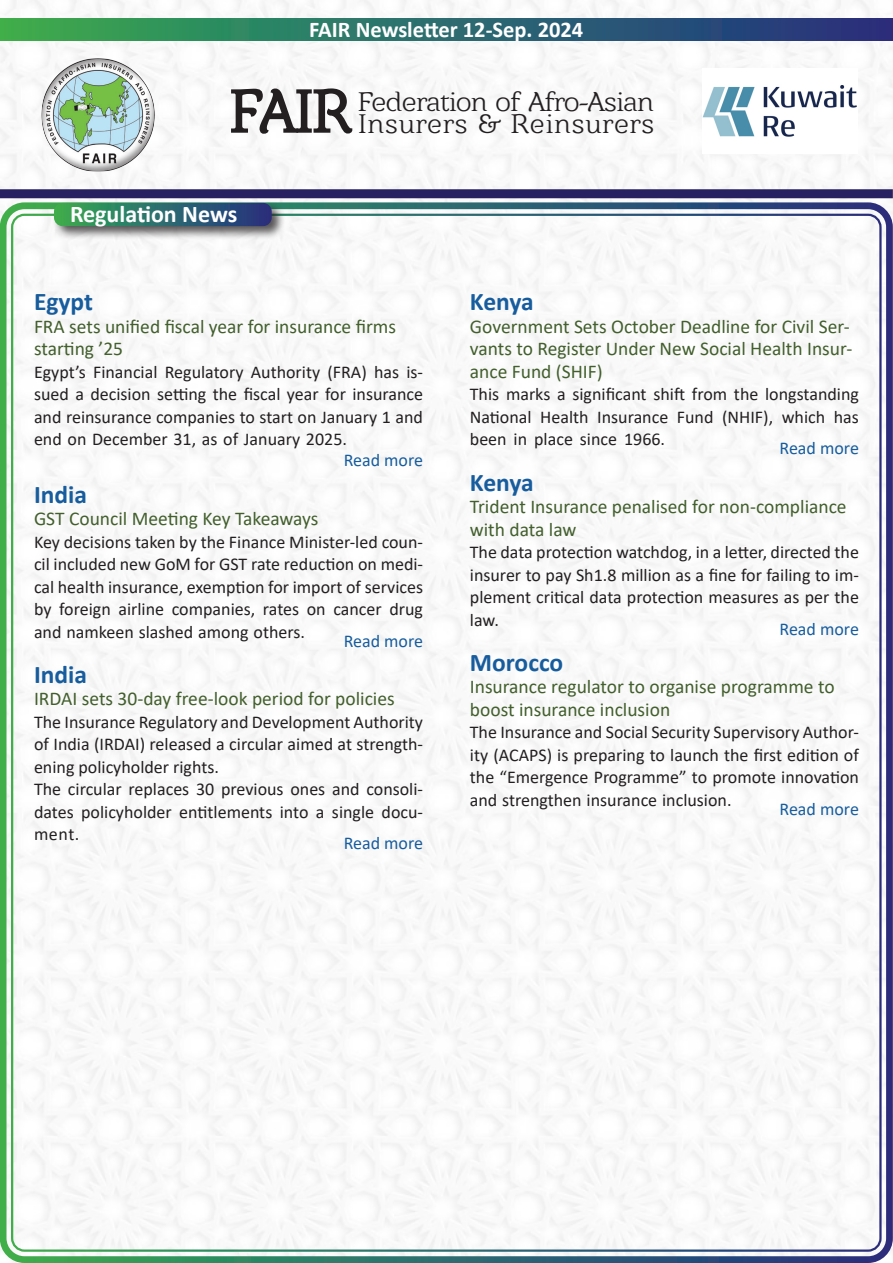
<style>
.page{position:relative;width:893px;height:1263px;background:#fff}
.page>*{position:absolute;margin:0;border:0;box-sizing:border-box;transform-origin:0 0}
.t1{font:27.6px/21.6px "Barkentina";letter-spacing:-.005em;color:#231f20;text-align:right}
.t2{font:700 25.5px "Calibri";color:#175d9e}
.t3{font:700 24px "Calibri";color:#fff}
.t4{font:700 22.5px "Calibri";color:#fff}
.t5{font:19.5px/22.5px "Calibri";color:#425f2c}
.t6{font:18px/22.5px "Calibri";color:#231f20}
.t7{font:18px "Calibri";color:#175d9e}
.s1{font-size:60.45px}
</style>
<div class="page">
<img style="left:0;top:0;width:893px;height:1263px">
<div style="left:0;top:202px;width:893px;height:1061px;border:7px solid #fff;border-radius:21px"></div>
<div style="left:0;top:189px;width:893px;height:9px;background:#272162"></div>
<div style="left:0;top:19px;width:893px;height:22px;background:linear-gradient(to right,#36ac52,#242e83)"></div>
<div style="left:40px;top:50px;width:117px;height:131px;background:#231f20;opacity:.5"></div>
<img style="left:702px;top:68px;width:156px;height:85px">
<div style="left:52px;top:201px;width:234px;height:40px;background:#231f20;opacity:.75"></div>
<svg style="left:54px;top:203px;width:218px;height:23px;background:#2d6d6b"></svg>
<p class="t4" style="left:309px;top:14px;width:276px">FAIR Newsletter 12-Sep. 2024</p>
<h1 class="t1" style="left:231px;top:90px;width:425px"><span class="s1">FAIR</span> Federation of Afro-Asian<br>Insurers &amp; Reinsurers</h1>
<p class="t3" style="left:70px;top:197px;width:169px">Regulation News</p>
<p class="t2" style="left:34px;top:284px;width:61px">Egypt</p>
<p class="t5" style="left:34px;top:315px;width:364px">FRA sets unified fiscal year for insurance firms starting ‘25</p>
<p class="t6" style="left:34px;top:383px;width:391px">sued a decision setting the fiscal year for insurance</p>
<p class="t6" style="left:34px;top:360px;width:391px">Egypt s’ Financial Regulatory Authority (FRA) has is-</p>
<p class="t6" style="left:34px;top:405px;width:391px">and reinsurance companies to start on January 1 and end on December 31, as of January 2025.</p>
<p class="t7" style="left:344px;top:448px;width:81px">Read more</p>
<p class="t2" style="left:34px;top:476px;width:55px">India</p>
<p class="t5" style="left:34px;top:507px;width:286px">GST Council Meeting Key Takeaways</p>
<p class="t6" style="left:34px;top:530px;width:391px">Key decisions taken by the Finance Minister-led coun-</p>
<p class="t6" style="left:34px;top:552px;width:391px">cil included new GoM for GST rate reduction on medi-</p>
<p class="t6" style="left:34px;top:575px;width:391px">cal health insurance, exemption for import of services</p>
<p class="t6" style="left:34px;top:597px;width:391px">by foreign airline companies, rates on cancer drug</p>
<p class="t7" style="left:344px;top:628px;width:81px">Read more</p>
<p class="t6" style="left:34px;top:620px;width:273px">and namkeen slashed among others.</p>
<p class="t2" style="left:34px;top:656px;width:55px">India</p>
<p class="t5" style="left:34px;top:687px;width:362px">IRDAI sets 30-day free-look period for policies</p>
<p class="t6" style="left:34px;top:710px;width:391px">The Insurance Regulatory and Development Authority</p>
<p class="t6" style="left:34px;top:755px;width:186px">ening policyholder rights.</p>
<p class="t6" style="left:34px;top:732px;width:391px">of India (IRDAI) released a circular aimed at strength-</p>
<p class="t6" style="left:34px;top:777px;width:391px">The circular replaces 30 previous ones and consoli-</p>
<p class="t6" style="left:34px;top:800px;width:391px">dates policyholder entitlements into a single docu-</p>
<p class="t6" style="left:34px;top:822px;width:47px">ment.</p>
<p class="t7" style="left:344px;top:831px;width:81px">Read more</p>
<p class="t2" style="left:470px;top:284px;width:65px">Kenya</p>
<p class="t5" style="left:470px;top:315px;width:381px">Government Sets October Deadline for Civil Ser-</p>
<p class="t5" style="left:470px;top:337px;width:384px">vants to Register Under New Social Health Insur-</p>
<p class="t5" style="left:470px;top:360px;width:134px">ance Fund (SHIF(</p>
<p class="t6" style="left:470px;top:383px;width:391px;text-align:right">This marks a significant shift from the longstanding has</p>
<p class="t6" style="left:722px;top:405px;width:53px">(NHIF ,)</p>
<p class="t6" style="left:470px;top:405px;width:63px">National</p>
<p class="t6" style="left:540px;top:405px;width:50px">Health</p>
<p class="t6" style="left:782px;top:405px;width:45px">which</p>
<p class="t6" style="left:677px;top:405px;width:38px">Fund</p>
<p class="t6" style="left:597px;top:405px;width:73px">Insurance</p>
<p class="t6" style="left:470px;top:428px;width:197px">been in place since 1966.</p>
<p class="t2" style="left:470px;top:464px;width:65px">Kenya</p>
<p class="t5" style="left:470px;top:495px;width:378px">Trident Insurance penalised for non-compliance with data law</p>
<p class="t6" style="left:470px;top:540px;width:391px">The data protection watchdog in, a letter, directed the</p>
<p class="t6" style="left:470px;top:585px;width:391px">plement critical data protection measures as per the</p>
<p class="t7" style="left:779px;top:436px;width:81px">Read more</p>
<p class="t6" style="left:470px;top:563px;width:391px">insurer to pay Sh1.8 million as a fine for failing to im-</p>
<p class="t7" style="left:779px;top:616px;width:81px">Read more</p>
<p class="t6" style="left:470px;top:608px;width:31px">law.</p>
<p class="t2" style="left:470px;top:644px;width:95px">Morocco</p>
<p class="t5" style="left:470px;top:675px;width:366px">Insurance regulator to organise programme to boost insurance inclusion</p>
<p class="t6" style="left:470px;top:743px;width:391px">ity (ACAPS) is preparing to launch the first edition of</p>
<p class="t6" style="left:470px;top:720px;width:391px">The Insurance and Social Security Supervisory Author-</p>
<p class="t6" style="left:470px;top:765px;width:391px">the “Emergence Programme” to promote innovation</p>
<p class="t7" style="left:779px;top:796px;width:81px">Read more</p>
<p class="t6" style="left:470px;top:788px;width:263px">and strengthen insurance inclusion.</p>
</div>
